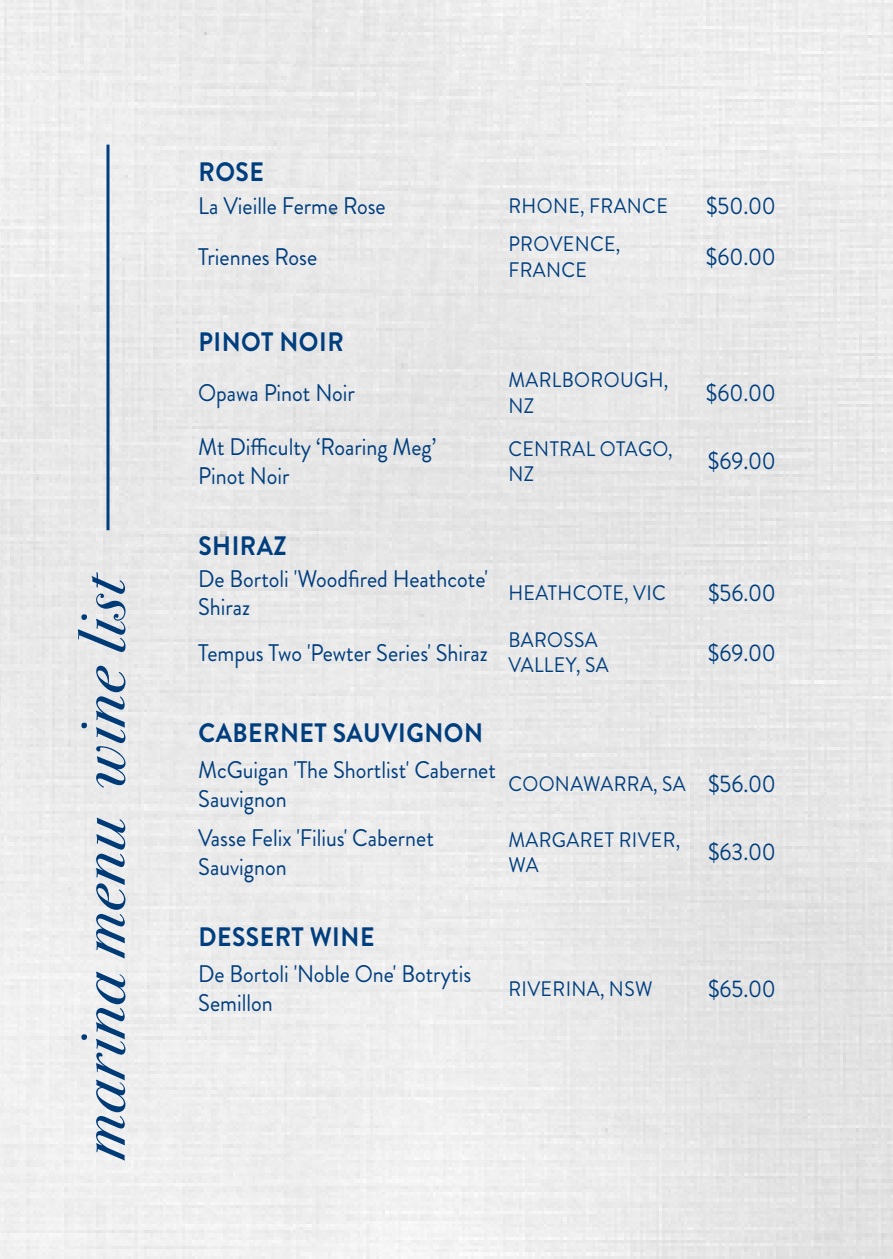
<style>
.page{position:relative;width:893px;height:1259px;background:#fff}
.page>*{position:absolute;margin:0;border:0;box-sizing:border-box;transform-origin:0 0}
.t1{font:italic 66px "Bodoni Svty Two ITCTT";letter-spacing:.01em;color:#003b78}
.t2{font:700 26.7px "Brandon Grotesque";letter-spacing:.02em;color:#003e7e;scale:.92 1}
.t3{font:24px/28.8px "Brandon Grotesque";color:#003e7e;scale:.92 1}
.t4{font:21px/25.2px "Brandon Grotesque";letter-spacing:.02em;color:#003e7e;scale:.92 1}
.s1{font-size:24px}
</style>
<div class="page">
<img style="left:0;top:0;width:893px;height:1259px">
<svg style="left:106px;top:145px;width:4px;height:385px;background:#396898"></svg>
<h1 class="t1" style="left:45px;top:1159px;width:589px;rotate:-90deg">marina menu wine list</h1>
<p class="t2" style="left:198px;top:153px;width:73px">ROSE</p>
<p class="t3" style="left:198px;top:192px;width:205px">La Vieille Ferme Rose</p>
<p class="t4" style="left:508px;top:193px;width:175px">RHONE, FRANCE</p>
<p class="t3" style="left:706px;top:192px;width:78px">$50.00</p>
<p class="t3" style="left:198px;top:243px;width:131px">Triennes Rose</p>
<p class="t4" style="left:508px;top:232px;width:123px">PROVENCE,<br>FRANCE</p>
<p class="t3" style="left:706px;top:243px;width:78px">$60.00</p>
<p class="t2" style="left:198px;top:323px;width:159px">PINOT NOIR</p>
<p class="t3" style="left:198px;top:379px;width:172px">Opawa Pinot Noir</p>
<p class="t4" style="left:508px;top:368px;width:175px">MARLBOROUGH,<br>NZ</p>
<p class="t3" style="left:706px;top:379px;width:78px">$60.00</p>
<p class="t3" style="left:198px;top:432px;width:260px">Mt Difficulty ‘Roaring Meg’<br>Pinot Noir</p>
<p class="t4" style="left:508px;top:436px;width:180px">CENTRAL OTAGO,<br>NZ</p>
<p class="t3" style="left:708px;top:447px;width:76px">$69.00</p>
<p class="t2" style="left:198px;top:527px;width:98px">SHIRAZ</p>
<p class="t3" style="left:198px;top:564px;width:316px">De Bortoli 'Woodfired Heathcote'<br>Shiraz</p>
<p class="t4" style="left:508px;top:580px;width:173px">HEATHCOTE, VIC</p>
<p class="t3" style="left:708px;top:579px;width:75px">$56.00</p>
<p class="t3" style="left:198px;top:638px;width:316px">Tempus Two 'Pewter Series' Shiraz</p>
<p class="t4" style="left:508px;top:627px;width:111px">BAROSSA<br>VALLEY, SA</p>
<p class="t3" style="left:708px;top:638px;width:76px">$69.00</p>
<p class="t2" style="left:198px;top:714px;width:311px">CABERNET SAUVIGNON</p>
<p class="t3" style="left:198px;top:755px;width:325px">McGuigan 'The Shortlist' Cabernet<br>Sauvignon</p>
<p class="t4" style="left:508px;top:772px;width:292px">COONAWARRA, SA <span class="s1">$56.00</span></p>
<p class="t3" style="left:198px;top:824px;width:258px">Vasse Felix 'Filius' Cabernet<br>Sauvignon</p>
<p class="t4" style="left:508px;top:827px;width:188px">MARGARET RIVER,<br>WA</p>
<p class="t3" style="left:708px;top:838px;width:75px">$63.00</p>
<p class="t2" style="left:198px;top:918px;width:193px">DESSERT WINE</p>
<p class="t3" style="left:198px;top:960px;width:298px">De Bortoli 'Noble One' Botrytis<br>Semillon</p>
<p class="t4" style="left:508px;top:976px;width:158px">RIVERINA, NSW</p>
<p class="t3" style="left:708px;top:974px;width:75px">$65.00</p>
</div>
